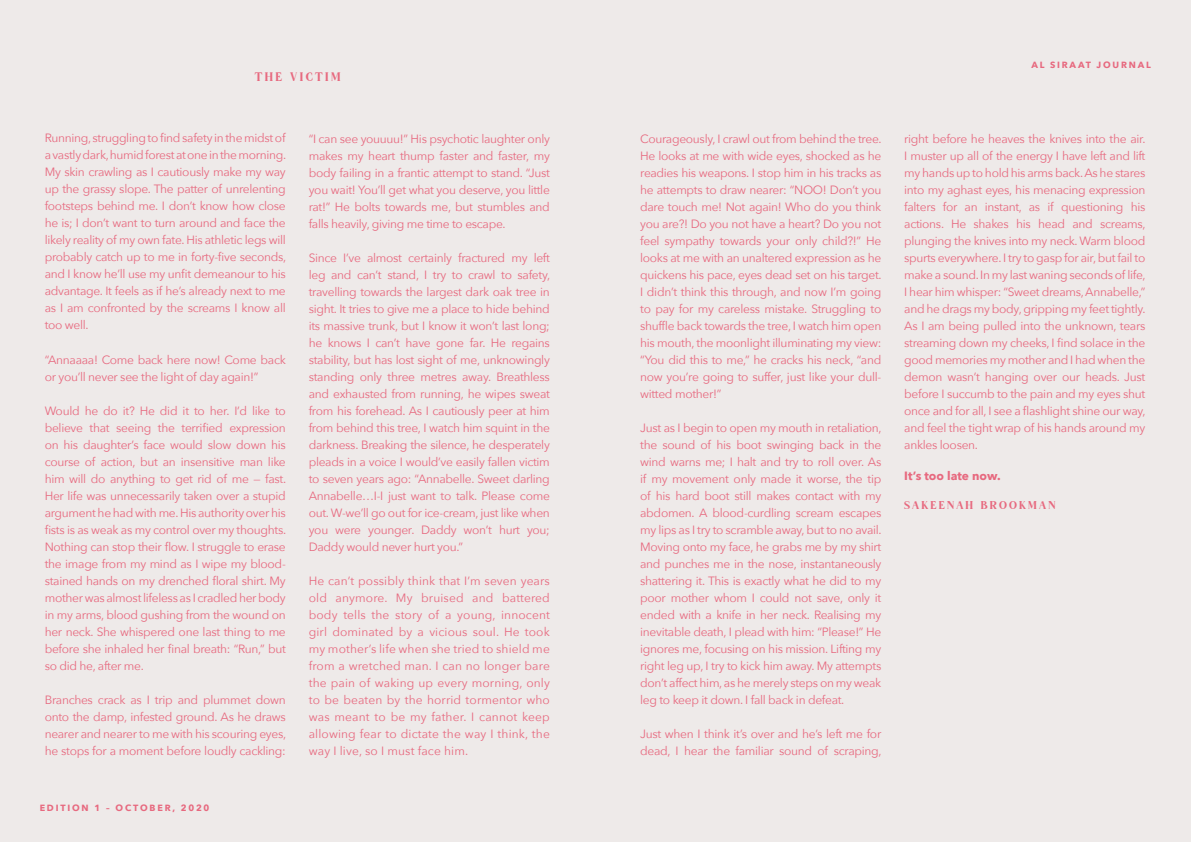
<style>
.page{position:relative;width:1191px;height:842px;background:#eeeae9}
.page>*{position:absolute;margin:0;border:0;box-sizing:border-box;transform-origin:0 0}
.t1{font:12px/17px "Avenir Next";letter-spacing:-.025em;color:#e7697f;text-align:justify}
.t2{font:700 12px "Avenir Next";color:#e7697f}
.t3{font:12px "Backslash";letter-spacing:.2em;color:#e7697f}
.t4{font:11px "Backslash";letter-spacing:.2em;color:#e7697f}
.t5{font:700 9px "Avenir Next";letter-spacing:.2em;color:#e7697f}
</style>
<div class="page">
<p class="t3" style="left:255px;top:70px;width:87px">THE VICTIM</p>
<p class="t1" style="left:45px;top:129px;width:243px">Running, struggling to find safety in the midst of a vastly dark, humid forest at one in the morning.<br>My skin crawling as I cautiously make my way up the grassy slope. The patter of unrelenting footsteps behind me. I don’t know how close he is; I don’t want to turn around and face the likely reality of my own fate. His athletic legs will probably catch up to me in forty-five seconds, and I know he’ll use my unfit demeanour to his advantage. It feels as if he’s already next to me as I am confronted by the screams I know all too well.</p>
<p class="t1" style="left:45px;top:350px;width:243px">“Annaaaa! Come back here now! Come back or you’ll never see the light of day again!”</p>
<p class="t1" style="left:45px;top:401px;width:243px">Would he do it? He did it to her. I’d like to believe that seeing the terrified expression on his daughter’s face would slow down his course of action, but an insensitive man like him will do anything to get rid of me — fast.<br>Her life was unnecessarily taken over a stupid argument he had with me. His authority over his fists is as weak as my control over my thoughts.<br>Nothing can stop their flow. I struggle to erase the image from my mind as I wipe my blood&shy;stained hands on my drenched floral shirt. My mother was almost lifeless as I cradled her body in my arms, blood gushing from the wound on her neck. She whispered one last thing to me before she inhaled her final breath: “Run,” but so did he, after me.</p>
<p class="t1" style="left:45px;top:691px;width:243px">Branches crack as I trip and plummet down onto the damp, infested ground. As he draws nearer and nearer to me with his scouring eyes, he stops for a moment before loudly cackling:</p>
<p class="t5" style="left:40px;top:800px;width:171px">EDITION 1 – OCTOBER, 2020</p>
<p class="t1" style="left:309px;top:129px;width:243px">“I can see youuuu!” His psychotic laughter only makes my heart thump faster and faster, my body failing in a frantic attempt to stand. “Just you wait! You’ll get what you deserve, you little rat!” He bolts towards me, but stumbles and falls heavily, giving me time to escape.</p>
<p class="t1" style="left:309px;top:248px;width:243px">Since I’ve almost certainly fractured my left leg and can’t stand, I try to crawl to safety, travelling towards the largest dark oak tree in sight. It tries to give me a place to hide behind its massive trunk, but I know it won’t last long; he knows I can’t have gone far. He regains stability, but has lost sight of me, unknowingly standing only three metres away. Breathless and exhausted from running, he wipes sweat from his forehead. As I cautiously peer at him from behind this tree, I watch him squint in the darkness. Breaking the silence, he desperately pleads in a voice I would’ve easily fallen victim to seven years ago: “Annabelle. Sweet darling Annabelle…I-I just want to talk. Please come out. W-we’ll go out for ice-cream, just like when you were younger. Daddy won’t hurt you; Daddy would never hurt you.”</p>
<p class="t1" style="left:309px;top:572px;width:243px">He can’t possibly think that I’m seven years old anymore. My bruised and battered body tells the story of a young, innocent girl dominated by a vicious soul. He took my mother’s life when she tried to shield me from a wretched man. I can no longer bare the pain of waking up every morning, only to be beaten by the horrid tormentor who was meant to be my father. I cannot keep allowing fear to dictate the way I think, the way I live, so I must face him.</p>
<p class="t5" style="left:1031px;top:57px;width:121px">AL SIRAAT JOURNAL</p>
<p class="t1" style="left:640px;top:129px;width:243px">Courageously, I crawl out from behind the tree.<br>He looks at me with wide eyes, shocked as he readies his weapons. I stop him in his tracks as he attempts to draw nearer: “NOO! Don’t you dare touch me! Not again! Who do you think you are?! Do you not have a heart? Do you not feel sympathy towards your only child?!” He looks at me with an unaltered expression as he quickens his pace, eyes dead set on his target.<br>I didn’t think this through, and now I’m going to pay for my careless mistake. Struggling to shuffle back towards the tree, I watch him open his mouth, the moonlight illuminating my view: “You did this to me,” he cracks his neck, “and now you’re going to suffer, just like your dull&shy;witted mother!”</p>
<p class="t1" style="left:640px;top:419px;width:243px">Just as I begin to open my mouth in retaliation, the sound of his boot swinging back in the wind warns me; I halt and try to roll over. As if my movement only made it worse, the tip of his hard boot still makes contact with my abdomen. A blood-curdling scream escapes my lips as I try to scramble away, but to no avail.<br>Moving onto my face, he grabs me by my shirt and punches me in the nose, instantaneously shattering it. This is exactly what he did to my poor mother whom I could not save, only it ended with a knife in her neck. Realising my inevitable death, I plead with him: “Please!” He ignores me, focusing on his mission. Lifting my right leg up, I try to kick him away. My attempts don’t affect him, as he merely steps on my weak leg to keep it down. I fall back in defeat.</p>
<p class="t1" style="left:640px;top:725px;width:243px">Just when I think it’s over and he’s left me for dead, I hear the familiar sound of scraping,</p>
<p class="t1" style="left:904px;top:130px;width:243px">right before he heaves the knives into the air.<br>I muster up all of the energy I have left and lift my hands up to hold his arms back. As he stares into my aghast eyes, his menacing expression falters for an instant, as if questioning his actions. He shakes his head and screams, plunging the knives into my neck. Warm blood spurts everywhere. I try to gasp for air, but fail to make a sound. In my last waning seconds of life, I hear him whisper: “Sweet dreams, Annabelle,” and he drags my body, gripping my feet tightly.<br>As I am being pulled into the unknown, tears streaming down my cheeks, I find solace in the good memories my mother and I had when the demon wasn’t hanging over our heads. Just before I succumb to the pain and my eyes shut once and for all, I see a flashlight shine our way, and feel the tight wrap of his hands around my ankles loosen.</p>
<p class="t2" style="left:904px;top:465px;width:98px">It’s too late now.</p>
<p class="t4" style="left:904px;top:499px;width:153px">SAKEENAH BROOKMAN</p>
</div>
